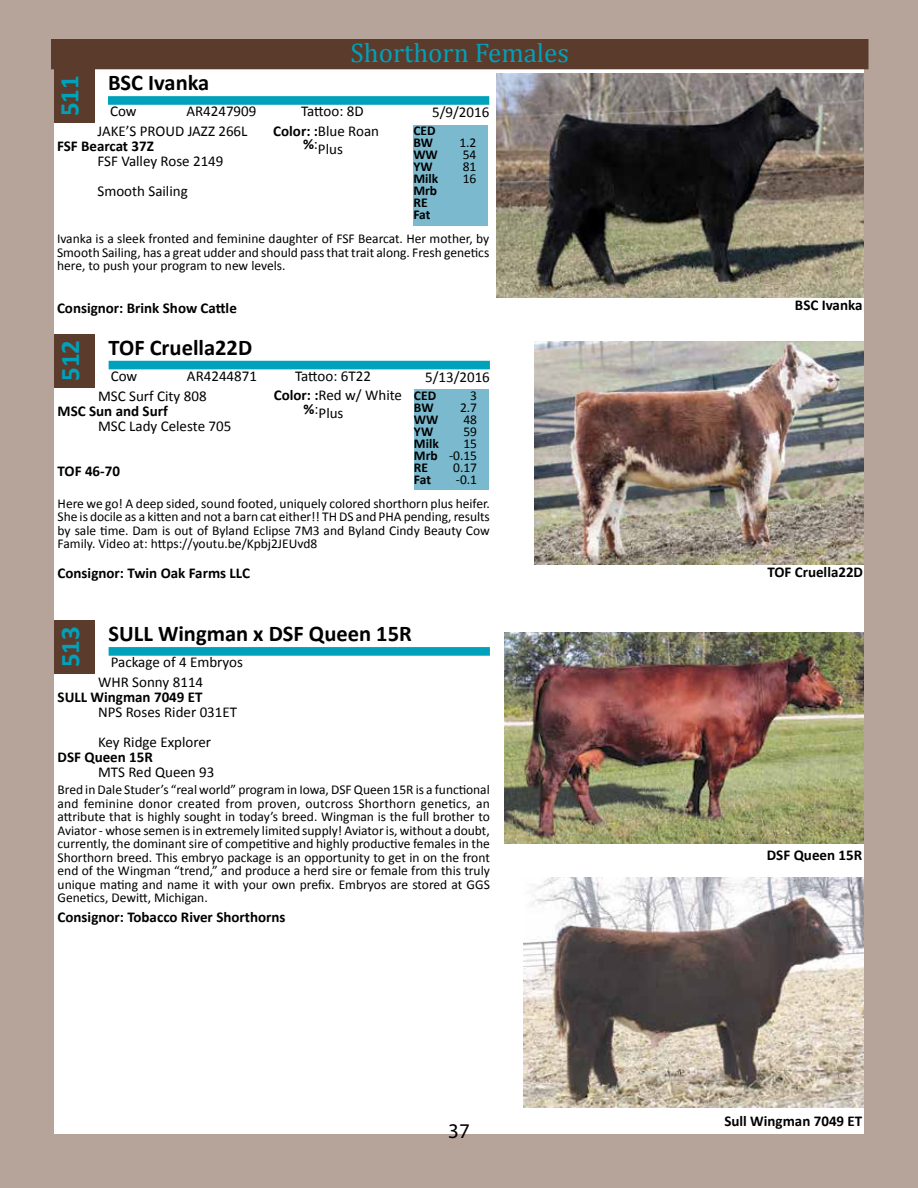
<style>
.page{position:relative;width:918px;height:1188px;background:#b6a39a}
.page>*{position:absolute;margin:0;border:0;box-sizing:border-box;transform-origin:0 0}
.t1{font:27px "Cambria";color:#00a1ba}
.t2{font:700 27px "Calibri";color:#00a1ba}
.t3{font:700 22.5px "Calibri";color:#000}
.t4{font:21px "Myriad Pro";color:#000}
.t5{font:15px/30px "Calibri";color:#000}
.t6{font:700 15px "Calibri";color:#000}
.t7{font:13.5px/13.5px "Calibri";color:#000;text-align:justify}
.t8{font:700 13.5px/12px "Calibri";color:#000}
.s1{font-weight:700}
</style>
<div class="page">
<div style="left:54px;top:54px;width:810px;height:1080px;background:#fff"></div>
<div style="left:52px;top:40px;width:816px;height:29px;background:#5b3b2c"></div>
<div style="left:51px;top:39px;width:817px;height:30px;border:2px solid #5b3b2c"></div>
<div style="left:108px;top:96px;width:381px;height:9px;background:#00a1ba;border:2px solid #00a1ba"></div>
<div style="left:54px;top:70px;width:40px;height:53px;background:#5b3b2c"></div>
<div style="left:413px;top:125px;width:75px;height:101px;background:#7bbace"></div>
<img style="left:496px;top:74px;width:368px;height:223px">
<div style="left:109px;top:361px;width:381px;height:8px;background:#00a1ba"></div>
<div style="left:55px;top:334px;width:40px;height:54px;background:#5b3b2c"></div>
<div style="left:414px;top:389px;width:74px;height:101px;background:#7bbace"></div>
<img style="left:534px;top:342px;width:330px;height:223px">
<img style="left:504px;top:632px;width:360px;height:212px">
<img style="left:523px;top:878px;width:340px;height:230px">
<div style="left:109px;top:647px;width:381px;height:9px;background:#00a1ba;border:2px solid #00a1ba"></div>
<div style="left:55px;top:621px;width:40px;height:53px;background:#5b3b2c"></div>
<h1 class="t1" style="left:350px;top:36px;width:220px">Shorthorn Females</h1>
<h2 class="t3" style="left:108px;top:67px;width:103px">BSC Ivanka</h2>
<h1 class="t2" style="left:51px;top:116px;width:43px;rotate:-90deg">511</h1>
<p class="t5" style="left:110px;top:96px;width:28px">Cow</p>
<p class="t5" style="left:186px;top:96px;width:72px">AR4247909</p>
<p class="t5" style="left:301px;top:96px;width:64px">Tattoo: 8D</p>
<p class="t5" style="left:432px;top:97px;width:59px">5/9/2016</p>
<p class="t8" style="left:413px;top:124px;width:26px">CED<br>BW<br>WW<br>YW<br>Milk<br>Mrb<br>RE<br>Fat</p>
<p class="t7" style="left:459px;top:136px;width:19px;line-height:12px">1.2<br>54<br>81<br>16</p>
<p class="t5" style="left:303px;top:124px;width:78px;line-height:13.5px;text-indent:-30px"><span class="s1">Color: :</span>Blue Roan <span class="s1">%</span>:</p>
<p class="t5" style="left:98px;top:116px;width:152px">JAKE’S PROUD JAZZ 266L</p>
<p class="t6" style="left:57px;top:136px;width:98px">FSF Bearcat 37Z</p>
<p class="t5" style="left:98px;top:146px;width:128px">FSF Valley Rose 2149<br>Smooth Sailing</p>
<p class="t5" style="left:318px;top:133px;width:26px">Plus</p>
<p class="t7" style="left:57px;top:232px;width:434px">Ivanka is a sleek fronted and feminine daughter of FSF Bearcat. Her mother, by Smooth Sailing, has a great udder and should pass that trait along. Fresh genetics here, to push your program to new levels.</p>
<p class="t6" style="left:57px;top:297px;width:181px">Consignor: Brink Show Cattle</p>
<h2 class="t3" style="left:109px;top:331px;width:145px">TOF Cruella22D</h2>
<h1 class="t2" style="left:51px;top:381px;width:43px;rotate:-90deg">512</h1>
<p class="t5" style="left:111px;top:360px;width:28px">Cow</p>
<p class="t5" style="left:187px;top:361px;width:72px">AR4244871</p>
<p class="t5" style="left:295px;top:361px;width:77px">Tattoo: 6T22</p>
<p class="t5" style="left:425px;top:361px;width:66px">5/13/2016</p>
<p class="t8" style="left:414px;top:389px;width:26px">CED<br>BW<br>WW<br>YW<br>Milk<br>Mrb<br>RE<br>Fat</p>
<p class="t7" style="left:449px;top:389px;width:30px;line-height:12px;text-align:right">3<br>2.7<br>48<br>59<br>15 -0.15<br>0.17 -0.1</p>
<p class="t5" style="left:304px;top:388px;width:100px;line-height:13.5px;text-indent:-30px"><span class="s1">Color: :</span>Red w/ White <span class="s1">%</span>:</p>
<p class="t5" style="left:98px;top:380px;width:110px">MSC Surf City 808</p>
<p class="t6" style="left:58px;top:400px;width:112px">MSC Sun and Surf</p>
<p class="t5" style="left:98px;top:410px;width:135px">MSC Lady Celeste 705</p>
<p class="t6" style="left:58px;top:460px;width:64px">TOF 46-70</p>
<p class="t5" style="left:319px;top:398px;width:26px">Plus</p>
<p class="t7" style="left:58px;top:496px;width:434px">Here we go! A deep sided, sound footed, uniquely colored shorthorn plus heifer.<br>She is docile as a kitten and not a barn cat either!! TH DS and PHA pending, results by sale time. Dam is out of Byland Eclipse 7M3 and Byland Cindy Beauty Cow Family. Video at: https://youtu.be/Kpbj2JEUvd8</p>
<p class="t6" style="left:58px;top:562px;width:194px">Consignor: Twin Oak Farms LLC</p>
<h1 class="t2" style="left:51px;top:667px;width:43px;rotate:-90deg">513</h1>
<h2 class="t3" style="left:109px;top:618px;width:305px">SULL Wingman x DSF Queen 15R</h2>
<p class="t5" style="left:111px;top:647px;width:134px">Package of 4 Embryos</p>
<p class="t5" style="left:98px;top:667px;width:107px">WHR Sonny 8114</p>
<p class="t6" style="left:58px;top:687px;width:147px">SULL Wingman 7049 ET</p>
<p class="t5" style="left:98px;top:697px;width:141px">NPS Roses Rider 031ET<br>Key Ridge Explorer</p>
<p class="t6" style="left:58px;top:747px;width:97px">DSF Queen 15R</p>
<p class="t5" style="left:98px;top:757px;width:118px">MTS Red Queen 93</p>
<p class="t7" style="left:58px;top:783px;width:434px">Bred in Dale Studer’s “real world” program in Iowa, DSF Queen 15R is a functional and feminine donor created from proven, outcross Shorthorn genetics, an attribute that is highly sought in today’s breed. Wingman is the full brother to Aviator - whose semen is in extremely limited supply! Aviator is, without a doubt, currently, the dominant sire of competitive and highly productive females in the Shorthorn breed. This embryo package is an opportunity to get in on the front end of the Wingman “trend,” and produce a herd sire or female from this truly unique mating and name it with your own prefix. Embryos are stored at GGS Genetics, Dewitt, Michigan.</p>
<p class="t6" style="left:58px;top:907px;width:229px">Consignor: Tobacco River Shorthorns</p>
<h3 class="t4" style="left:448px;top:1118px;width:23px">37</h3>
<p class="t6" style="left:795px;top:294px;width:69px">BSC Ivanka</p>
<p class="t6" style="left:767px;top:562px;width:97px">TOF Cruella22D</p>
<p class="t6" style="left:767px;top:844px;width:97px">DSF Queen 15R</p>
<p class="t6" style="left:724px;top:1110px;width:139px">Sull Wingman 7049 ET</p>
</div>
